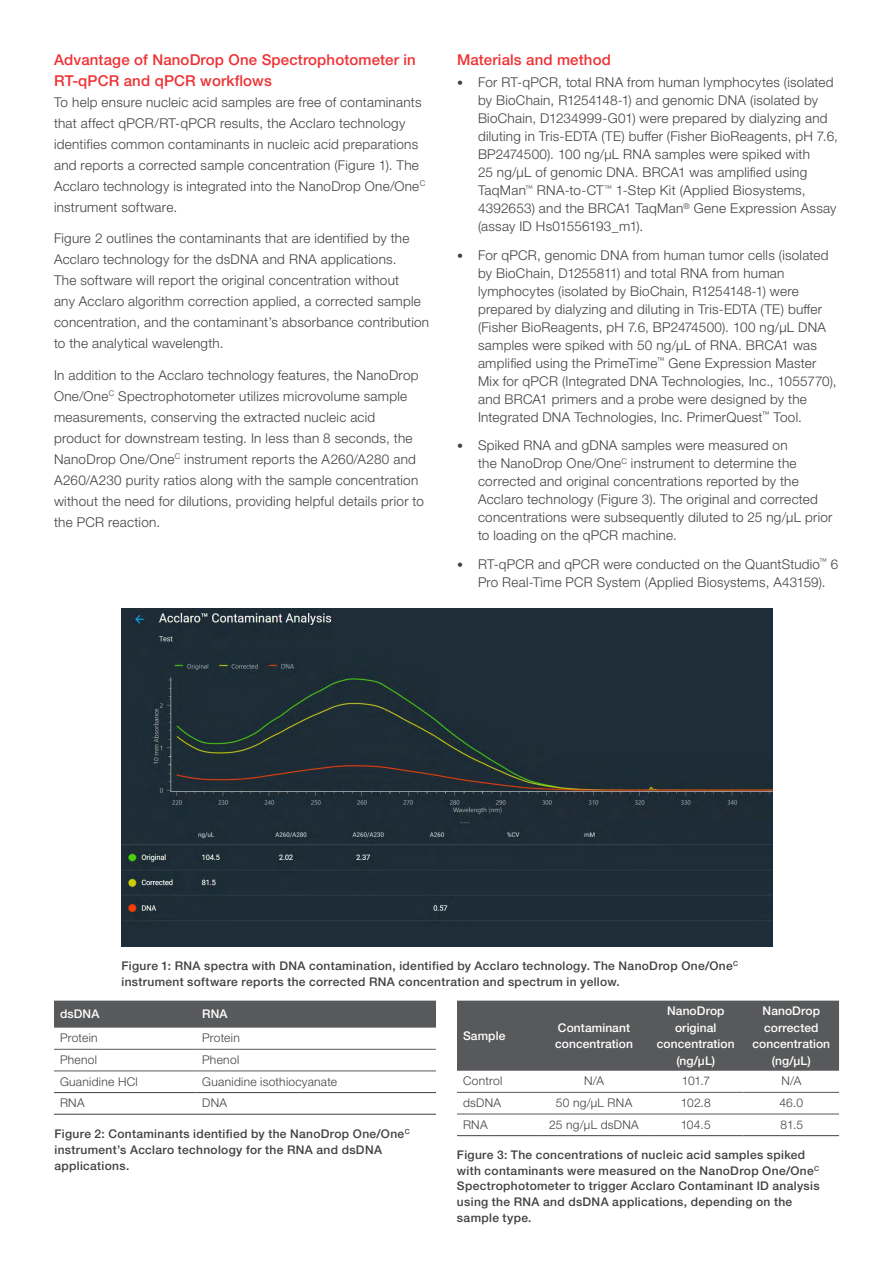
<style>
.page{position:relative;width:893px;height:1263px;background:#fff}
.page>*{position:absolute;margin:0;border:0;box-sizing:border-box;transform-origin:0 0}
.t1{font:500 15px/21px "Helvetica Neue LTW1 G";letter-spacing:.01em;color:#ee3134}
.t2{font:300 13.5px/18px "Helvetica Neue LTW1 G";letter-spacing:.02em;color:#414042}
.t3{font:500 12px/15.8px "Helvetica Neue LTW1 G";letter-spacing:.03em;color:#414042}
.t4{font:300 12px "Helvetica Neue LTW1 G";letter-spacing:.025em;color:#414042}
.t5{font:500 12px/16.5px "Helvetica Neue LTW1 G";letter-spacing:.01em;color:#fff;text-align:center}
.s1{font-size:12px}
</style>
<div class="page">
<div style="left:54px;top:1001px;width:382px;height:27px;background:#58595b"></div>
<hr style="left:54px;top:1049px;width:142px;height:1px;background:#58595b">
<hr style="left:196px;top:1049px;width:240px;height:1px;background:#58595b">
<hr style="left:54px;top:1071px;width:142px;height:1px;background:#58595b">
<hr style="left:196px;top:1071px;width:240px;height:1px;background:#58595b">
<hr style="left:54px;top:1092px;width:142px;height:1px;background:#414042">
<hr style="left:196px;top:1092px;width:240px;height:1px;background:#414042">
<hr style="left:54px;top:1114px;width:142px;height:1px;background:#414042">
<hr style="left:196px;top:1114px;width:240px;height:1px;background:#414042">
<div style="left:457px;top:1001px;width:382px;height:70px;background:#58595b"></div>
<hr style="left:457px;top:1092px;width:83px;height:1px;background:#58595b">
<hr style="left:540px;top:1092px;width:108px;height:1px;background:#58595b">
<hr style="left:648px;top:1092px;width:95px;height:1px;background:#58595b">
<hr style="left:743px;top:1092px;width:96px;height:1px;background:#58595b">
<hr style="left:457px;top:1114px;width:83px;height:1px;background:#58595b">
<hr style="left:540px;top:1114px;width:108px;height:1px;background:#58595b">
<hr style="left:648px;top:1114px;width:95px;height:1px;background:#58595b">
<hr style="left:743px;top:1114px;width:96px;height:1px;background:#58595b">
<hr style="left:457px;top:1135px;width:83px;height:1px;background:#414042">
<hr style="left:540px;top:1135px;width:108px;height:1px;background:#414042">
<hr style="left:648px;top:1135px;width:95px;height:1px;background:#414042">
<hr style="left:743px;top:1135px;width:96px;height:1px;background:#414042">
<div style="left:121px;top:608px;width:651px;height:338px;background:#1e2d37"></div>
<p class="t1" style="left:54px;top:49px;width:363px">Advantage of NanoDrop One Spectrophotometer in<br>RT-qPCR and qPCR workflows</p>
<p class="t2" style="left:54px;top:91px;width:373px;line-height:21px">To help ensure nucleic acid samples are free of contaminants that affect qPCR/RT-qPCR results, the Acclaro technology identifies common contaminants in nucleic acid preparations and reports a corrected sample concentration (Figure 1). The Acclaro technology is integrated into the NanoDrop One/One<sup>C </sup>instrument software.</p>
<p class="t2" style="left:54px;top:228px;width:377px;line-height:21px">Figure 2 outlines the contaminants that are identified by the Acclaro technology for the dsDNA and RNA applications.<br>The software will report the original concentration without<br>any Acclaro algorithm correction applied, a corrected sample concentration, and the contaminant’s absorbance contribution to the analytical wavelength.</p>
<p class="t2" style="left:54px;top:364px;width:372px;line-height:21px">In addition to the Acclaro technology features, the NanoDrop One/One<sup>C</sup> Spectrophotometer utilizes microvolume sample measurements, conserving the extracted nucleic acid product for downstream testing. In less than 8 seconds, the NanoDrop One/One<sup>C</sup> instrument reports the A260/A280 and A260/A230 purity ratios along with the sample concentration without the need for dilutions, providing helpful details prior to the PCR reaction.</p>
<p class="t1" style="left:457px;top:49px;width:155px">Materials and method</p>
<p class="t2" style="left:478px;top:74px;width:361px;text-indent:-21px"><span class="s1">•</span> For RT-qPCR, total RNA from human lymphocytes (isolated by BioChain, R1254148-1) and genomic DNA (isolated by BioChain, D1234999-G01) were prepared by dialyzing and diluting in Tris-EDTA (TE) buffer (Fisher BioReagents, pH 7.6, BP2474500). 100 ng/µL RNA samples were spiked with<br>25 ng/µL of genomic DNA. BRCA1 was amplified using TaqMan<sup>™</sup> RNA-to-CT<sup>™</sup> 1-Step Kit (Applied Biosystems, 4392653) and the BRCA1 TaqMan<sup>®</sup> Gene Expression Assay (assay ID Hs01556193_m1).</p>
<p class="t2" style="left:478px;top:246px;width:360px;text-indent:-21px"><span class="s1">•</span> For qPCR, genomic DNA from human tumor cells (isolated by BioChain, D1255811) and total RNA from human lymphocytes (isolated by BioChain, R1254148-1) were prepared by dialyzing and diluting in Tris-EDTA (TE) buffer (Fisher BioReagents, pH 7.6, BP2474500). 100 ng/µL DNA samples were spiked with 50 ng/µL of RNA. BRCA1 was amplified using the PrimeTime<sup>™</sup> Gene Expression Master Mix for qPCR (Integrated DNA Technologies, Inc., 1055770), and BRCA1 primers and a probe were designed by the Integrated DNA Technologies, Inc. PrimerQuest<sup>™</sup> Tool.</p>
<p class="t2" style="left:478px;top:437px;width:356px;text-indent:-21px"><span class="s1">•</span> Spiked RNA and gDNA samples were measured on<br>the NanoDrop One/One<sup>C</sup> instrument to determine the corrected and original concentrations reported by the Acclaro technology (Figure 3). The original and corrected concentrations were subsequently diluted to 25 ng/µL prior to loading on the qPCR machine.</p>
<p class="t2" style="left:457px;top:555px;width:383px;text-align:center"><span class="s1">•</span> RT-qPCR and qPCR were conducted on the QuantStudio<sup>™</sup> 6<br>Pro Real-Time PCR System (Applied Biosystems, A43159).</p>
<p class="t3" style="left:121px;top:958px;width:618px">Figure 1: RNA spectra with DNA contamination, identified by Acclaro technology. The NanoDrop One/One<sup>C </sup>instrument software reports the corrected RNA concentration and spectrum in yellow.</p>
<p class="t5" style="left:60px;top:1006px;width:41px">dsDNA</p>
<p class="t5" style="left:202px;top:1006px;width:27px">RNA</p>
<p class="t4" style="left:60px;top:1030px;width:39px">Protein</p>
<p class="t4" style="left:202px;top:1030px;width:39px">Protein</p>
<p class="t4" style="left:60px;top:1052px;width:39px">Phenol</p>
<p class="t4" style="left:202px;top:1052px;width:39px">Phenol</p>
<p class="t4" style="left:60px;top:1074px;width:79px">Guanidine HCl</p>
<p class="t4" style="left:202px;top:1074px;width:136px">Guanidine isothiocyanate</p>
<p class="t4" style="left:60px;top:1095px;width:26px">RNA</p>
<p class="t4" style="left:202px;top:1095px;width:26px">DNA</p>
<p class="t3" style="left:54px;top:1126px;width:357px">Figure 2: Contaminants identified by the NanoDrop One/One<sup>C </sup>instrument’s Acclaro technology for the RNA and dsDNA applications.</p>
<p class="t5" style="left:463px;top:1027px;width:44px">Sample</p>
<p class="t5" style="left:555px;top:1019px;width:79px;text-align:left">Contaminant concentration</p>
<p class="t5" style="left:657px;top:1003px;width:79px">NanoDrop original concentration (ng/μL)</p>
<p class="t5" style="left:752px;top:1003px;width:79px">NanoDrop corrected concentration (ng/μL)</p>
<p class="t4" style="left:463px;top:1074px;width:41px">Control</p>
<p class="t4" style="left:584px;top:1074px;width:21px">N/A</p>
<p class="t4" style="left:682px;top:1074px;width:30px">101.7</p>
<p class="t4" style="left:781px;top:1074px;width:21px">N/A</p>
<p class="t4" style="left:463px;top:1095px;width:40px">dsDNA</p>
<p class="t4" style="left:556px;top:1095px;width:78px">50 ng/μL RNA</p>
<p class="t4" style="left:681px;top:1095px;width:31px">102.8</p>
<p class="t4" style="left:779px;top:1095px;width:25px">46.0</p>
<p class="t4" style="left:463px;top:1117px;width:26px">RNA</p>
<p class="t4" style="left:549px;top:1117px;width:91px">25 ng/μL dsDNA</p>
<p class="t4" style="left:681px;top:1117px;width:31px">104.5</p>
<p class="t4" style="left:781px;top:1117px;width:24px">81.5</p>
<p class="t3" style="left:457px;top:1147px;width:364px">Figure 3: The concentrations of nucleic acid samples spiked with contaminants were measured on the NanoDrop One/One<sup>C </sup>Spectrophotometer to trigger Acclaro Contaminant ID analysis using the RNA and dsDNA applications, depending on the sample type.</p>
</div>
